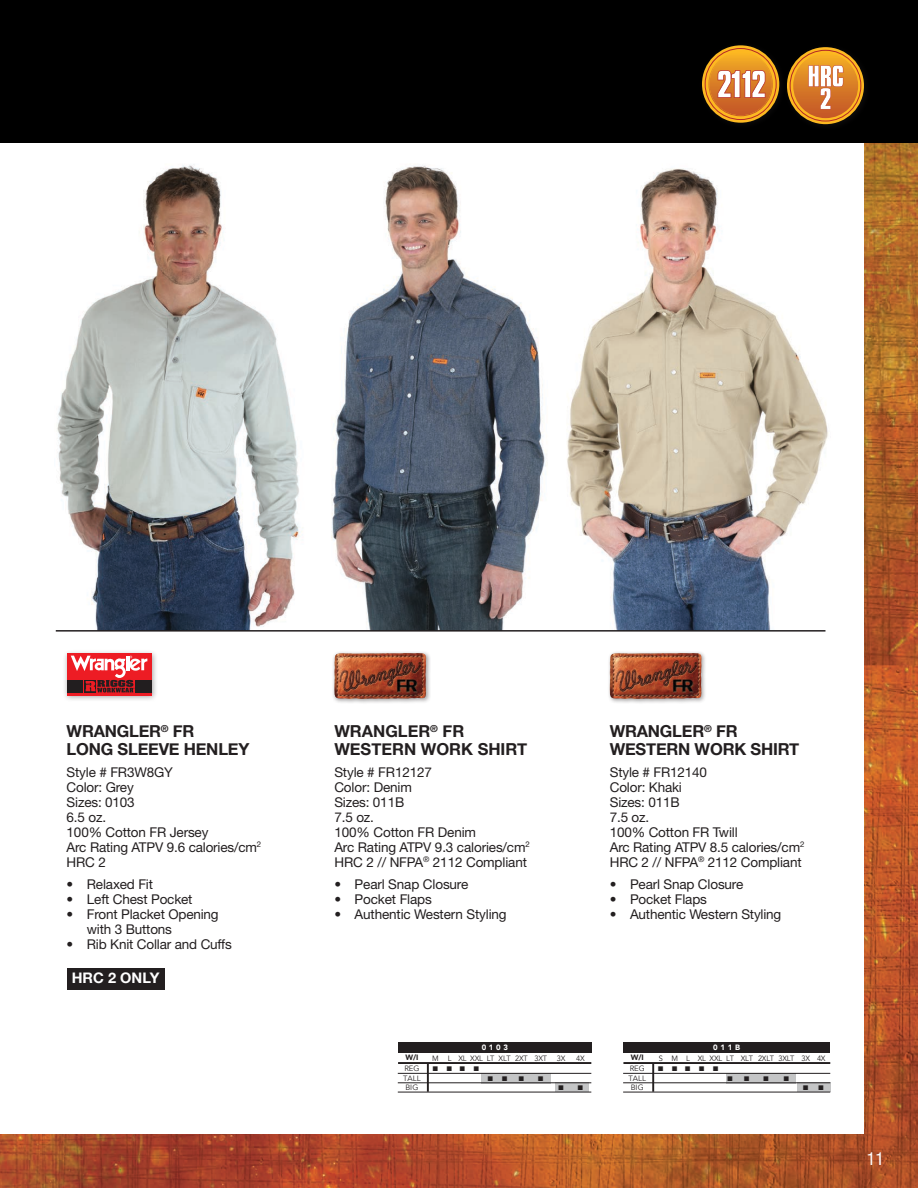
<style>
.page{position:relative;width:918px;height:1188px;background:#fff}
.page>*{position:absolute;margin:0;border:0;box-sizing:border-box;transform-origin:0 0}
.t1{font:condensed 18px "Helvetica Neue";color:#fff}
.t2{font:700 16.5px/18px "Helvetica Neue";letter-spacing:-.01em;color:#231f20}
.t3{font:700 14.55px "Helvetica Neue";letter-spacing:.01em;color:#fff}
.t4{font:13.5px/15px "Helvetica Neue";letter-spacing:-.01em;color:#231f20}
.t5{font:7.65px "Avenir";letter-spacing:-.025em;color:#231f20;scale:.96 1}
.t6{font:7.65px/9.4px "Avenir";color:#231f20}
.t7{font:900 7.65px "Avenir";letter-spacing:.35em;color:#fff}
.t8{font:900 7.65px "Avenir";color:#231f20}
.t9{font:6.75px "Zapf Dingbats ITC";color:#231f20}
</style>
<div class="page">
<img style="left:0;top:143px;width:918px;height:1045px">
<div style="left:0;top:54px;width:864px;height:1080px;background:#fff"></div>
<div style="left:482px;top:1073px;width:69px;height:10px;background:#c4c5c6"></div>
<div style="left:556px;top:1082px;width:33px;height:9px;background:#c4c5c6"></div>
<hr style="left:398px;top:1062px;width:193px;height:2px;background:#231f20">
<hr style="left:398px;top:1073px;width:193px;height:1px;background:#231f20">
<hr style="left:398px;top:1083px;width:193px;height:1px;background:#231f20">
<hr style="left:398px;top:1092px;width:193px;height:1px;background:#231f20">
<div style="left:398px;top:1043px;width:194px;height:10px;background:#231f20"></div>
<hr style="left:427px;top:1064px;width:2px;height:28px;background:#231f20">
<img style="left:55px;top:164px;width:247px;height:467px">
<div style="left:63px;top:649px;width:96px;height:53px;background:#231f20;opacity:.4"></div>
<div style="left:67px;top:653px;width:84px;height:42px;background:#ed1c24"></div>
<div style="left:67px;top:680px;width:15px;height:12px;background:#221e1f"></div>
<div style="left:135px;top:680px;width:16px;height:12px;background:#221e1f"></div>
<svg style="left:71px;top:656px;width:76px;height:37px"></svg>
<div style="left:67px;top:968px;width:98px;height:22px;background:#231f20"></div>
<div style="left:331px;top:650px;width:100px;height:54px;background:#231f20;opacity:.4"></div>
<img style="left:334px;top:653px;width:92px;height:46px">
<div style="left:607px;top:650px;width:100px;height:54px;background:#231f20;opacity:.4"></div>
<img style="left:609px;top:653px;width:93px;height:46px">
<img style="left:331px;top:165px;width:216px;height:465px">
<div style="left:726px;top:1073px;width:70px;height:10px;background:#c4c5c6"></div>
<div style="left:797px;top:1083px;width:33px;height:9px;background:#c4c5c6"></div>
<hr style="left:623px;top:1062px;width:207px;height:2px;background:#231f20">
<hr style="left:623px;top:1073px;width:207px;height:1px;background:#231f20">
<hr style="left:623px;top:1083px;width:207px;height:1px;background:#231f20">
<hr style="left:623px;top:1092px;width:207px;height:1px;background:#231f20">
<div style="left:623px;top:1043px;width:207px;height:10px;background:#231f20"></div>
<hr style="left:652px;top:1064px;width:2px;height:28px;background:#231f20">
<img style="left:567px;top:168px;width:261px;height:463px">
<hr style="left:56px;top:630px;width:769px;height:2px;background:#231f20">
<div style="left:0;top:0;width:918px;height:143px;background:#000"></div>
<svg style="left:787px;top:47px;width:77px;height:77px"></svg>
<svg style="left:702px;top:45px;width:77px;height:78px"></svg>
<svg style="left:488px;top:1072px;width:21px;height:2px"></svg>
<svg style="left:519px;top:1072px;width:24px;height:2px"></svg>
<svg style="left:728px;top:1072px;width:23px;height:2px"></svg>
<svg style="left:764px;top:1072px;width:25px;height:2px"></svg>
<p class="t2" style="left:67px;top:723px;width:184px">WRANGLER<sup>®</sup> FR<br>LONG SLEEVE HENLEY</p>
<p class="t4" style="left:67px;top:764px;width:196px">Style # FR3W8GY<br>Color: Grey<br>Sizes: 0103<br>6.5 oz.<br>100% Cotton FR Jersey<br>Arc Rating ATPV 9.6 calories/cm<sup>2<br></sup>HRC 2</p>
<p class="t4" style="left:67px;top:876px;width:88px">• Relaxed Fit</p>
<p class="t4" style="left:67px;top:891px;width:127px">• Left Chest Pocket</p>
<p class="t4" style="left:87px;top:906px;width:133px;text-indent:-20px">• Front Placket Opening with 3 Buttons</p>
<p class="t4" style="left:67px;top:936px;width:167px">• Rib Knit Collar and Cuffs</p>
<p class="t3" style="left:72px;top:967px;width:89px">HRC 2 ONLY</p>
<p class="t2" style="left:334px;top:723px;width:194px">WRANGLER<sup>®</sup> FR<br>WESTERN WORK SHIRT</p>
<p class="t4" style="left:334px;top:764px;width:197px">Style # FR12127<br>Color: Denim<br>Sizes: 011B<br>7.5 oz.<br>100% Cotton FR Denim<br>Arc Rating ATPV 9.3 calories/cm<sup>2<br></sup>HRC 2 // NFPA<sup>®</sup> 2112 Compliant</p>
<p class="t4" style="left:334px;top:876px;width:135px">• Pearl Snap Closure</p>
<p class="t4" style="left:334px;top:891px;width:99px">• Pocket Flaps</p>
<p class="t4" style="left:334px;top:906px;width:174px">• Authentic Western Styling</p>
<p class="t2" style="left:610px;top:723px;width:191px">WRANGLER<sup>®</sup> FR<br>WESTERN WORK SHIRT</p>
<p class="t4" style="left:610px;top:764px;width:196px">Style # FR12140<br>Color: Khaki<br>Sizes: 011B<br>7.5 oz.<br>100% Cotton FR Twill<br>Arc Rating ATPV 8.5 calories/cm<sup>2<br></sup>HRC 2 // NFPA<sup>®</sup> 2112 Compliant</p>
<p class="t4" style="left:610px;top:876px;width:135px">• Pearl Snap Closure</p>
<p class="t4" style="left:610px;top:891px;width:99px">• Pocket Flaps</p>
<p class="t4" style="left:610px;top:906px;width:173px">• Authentic Western Styling</p>
<p class="t8" style="left:405px;top:1051px;width:15px">W/I</p>
<p class="t6" style="left:403px;top:1064px;width:19px">REG<br>TALL<br>BIG</p>
<p class="t7" style="left:482px;top:1041px;width:28px">0103</p>
<p class="t5" style="left:432px;top:1054px;width:121px">M L XL XXL LT XLT 2XT 3XT</p>
<p class="t5" style="left:557px;top:1054px;width:10px">3X</p>
<p class="t5" style="left:576px;top:1054px;width:10px">4X</p>
<p class="t9" style="left:433px;top:1066px;width:34px">■■■</p>
<p class="t9" style="left:474px;top:1066px;width:7px">■</p>
<p class="t8" style="left:631px;top:1051px;width:15px">W/I</p>
<p class="t6" style="left:629px;top:1064px;width:19px">REG<br>TALL<br>BIG</p>
<p class="t7" style="left:713px;top:1041px;width:28px">011B</p>
<p class="t5" style="left:659px;top:1054px;width:175px">S M L XL XXL LT XLT 2XLT 3XLT 3X 4X</p>
<p class="t9" style="left:658px;top:1066px;width:34px">■■■</p>
<h1 class="t1" style="left:867px;top:1149px;width:19px">11</h1>
</div>
